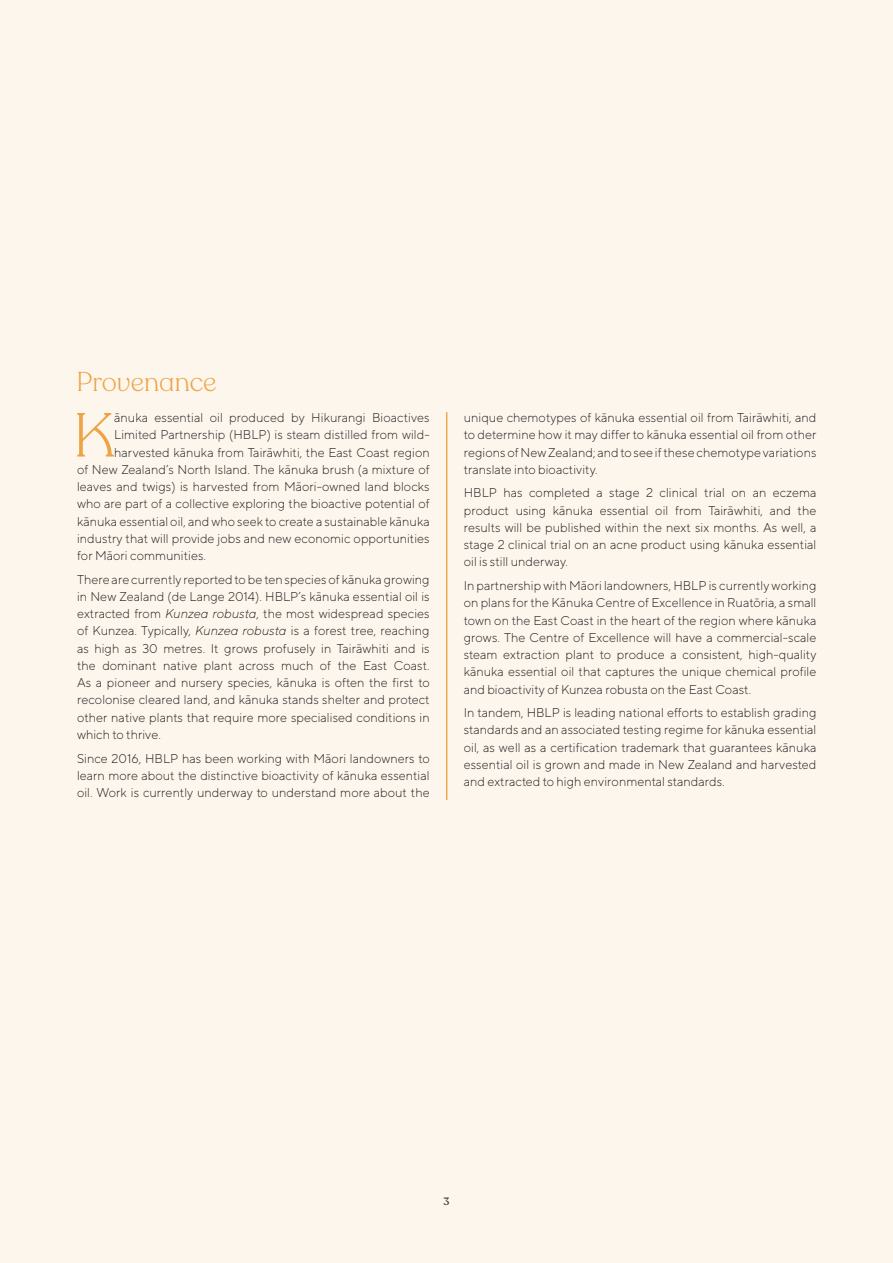
<style>
.page{position:relative;width:893px;height:1263px;background:#fdf6ed}
.page>*{position:absolute;margin:0;border:0;box-sizing:border-box;transform-origin:0 0}
.t1{font:300 61.35px "Recoleta Alt";color:#eea345}
.t2{font:300 27px "Recoleta Alt";color:#eea345}
.t3{font:300 12.75px/17.2px "TT Norms";color:#231f20;text-align:justify}
.t4{font:500 10.5px "Recoleta Alt";color:#393637}
.s1{font-style:italic}
</style>
<div class="page">
<hr style="left:446px;top:412px;width:1px;height:388px;background:#eea345">
<h2 class="t2" style="left:77px;top:365px;width:142px">Provenance</h2>
<h1 class="t1" style="left:73px;top:398px;width:43px">K</h1>
<p class="t3" style="left:114px;top:409px;width:317px">ānuka essential oil produced by Hikurangi Bioactives</p>
<p class="t3" style="left:114px;top:426px;width:317px">Limited Partnership (HBLP) is steam distilled from wild-</p>
<p class="t3" style="left:114px;top:443px;width:317px">harvested kānuka from Tairāwhiti, the East Coast region</p>
<p class="t3" style="left:77px;top:460px;width:354px">of New Zealand’s North Island. The kānuka brush (a mixture of</p>
<p class="t3" style="left:77px;top:478px;width:354px">leaves and twigs) is harvested from Māori-owned land blocks</p>
<p class="t3" style="left:77px;top:495px;width:354px">who are part of a collective exploring the bioactive potential of</p>
<p class="t3" style="left:77px;top:512px;width:354px">kānuka essential oil, and who seek to create a sustainable kānuka</p>
<p class="t3" style="left:77px;top:529px;width:354px">industry that will provide jobs and new economic opportunities</p>
<p class="t3" style="left:77px;top:547px;width:131px">for Māori communities.</p>
<p class="t3" style="left:77px;top:570px;width:354px">There are currently reported to be ten species of kānuka growing in New Zealand (de Lange 2014). HBLP’s kānuka essential oil is extracted from <span class="s1">Kunzea robusta</span>, the most widespread species of Kunzea. Typically, <span class="s1">Kunzea robusta</span> is a forest tree, reaching as high as 30 metres. It grows profusely in Tairāwhiti and is the dominant native plant across much of the East Coast.<br>As a pioneer and nursery species, kānuka is often the first to recolonise cleared land, and kānuka stands shelter and protect other native plants that require more specialised conditions in which to thrive.</p>
<p class="t3" style="left:77px;top:749px;width:354px">Since 2016, HBLP has been working with Māori landowners to learn more about the distinctive bioactivity of kānuka essential oil. Work is currently underway to understand more about the</p>
<p class="t3" style="left:464px;top:409px;width:354px">unique chemotypes of kānuka essential oil from Tairāwhiti, and to determine how it may differ to kānuka essential oil from other regions of New Zealand; and to see if these chemotype variations translate into bioactivity.</p>
<p class="t3" style="left:464px;top:484px;width:354px">HBLP has completed a stage 2 clinical trial on an eczema product using kānuka essential oil from Tairāwhiti, and the results will be published within the next six months. As well, a stage 2 clinical trial on an acne product using kānuka essential oil is still underway.</p>
<p class="t3" style="left:464px;top:577px;width:354px">In partnership with Māori landowners, HBLP is currently working on plans for the Kānuka Centre of Excellence in Ruatōria, a small town on the East Coast in the heart of the region where kānuka grows. The Centre of Excellence will have a commercial-scale steam extraction plant to produce a consistent, high-quality kānuka essential oil that captures the unique chemical profile and bioactivity of Kunzea robusta on the East Coast.</p>
<p class="t3" style="left:464px;top:704px;width:354px">In tandem, HBLP is leading national efforts to establish grading standards and an associated testing regime for kānuka essential oil, as well as a certification trademark that guarantees kānuka essential oil is grown and made in New Zealand and harvested and extracted to high environmental standards.</p>
<p class="t4" style="left:443px;top:1195px;width:7px">3</p>
</div>
